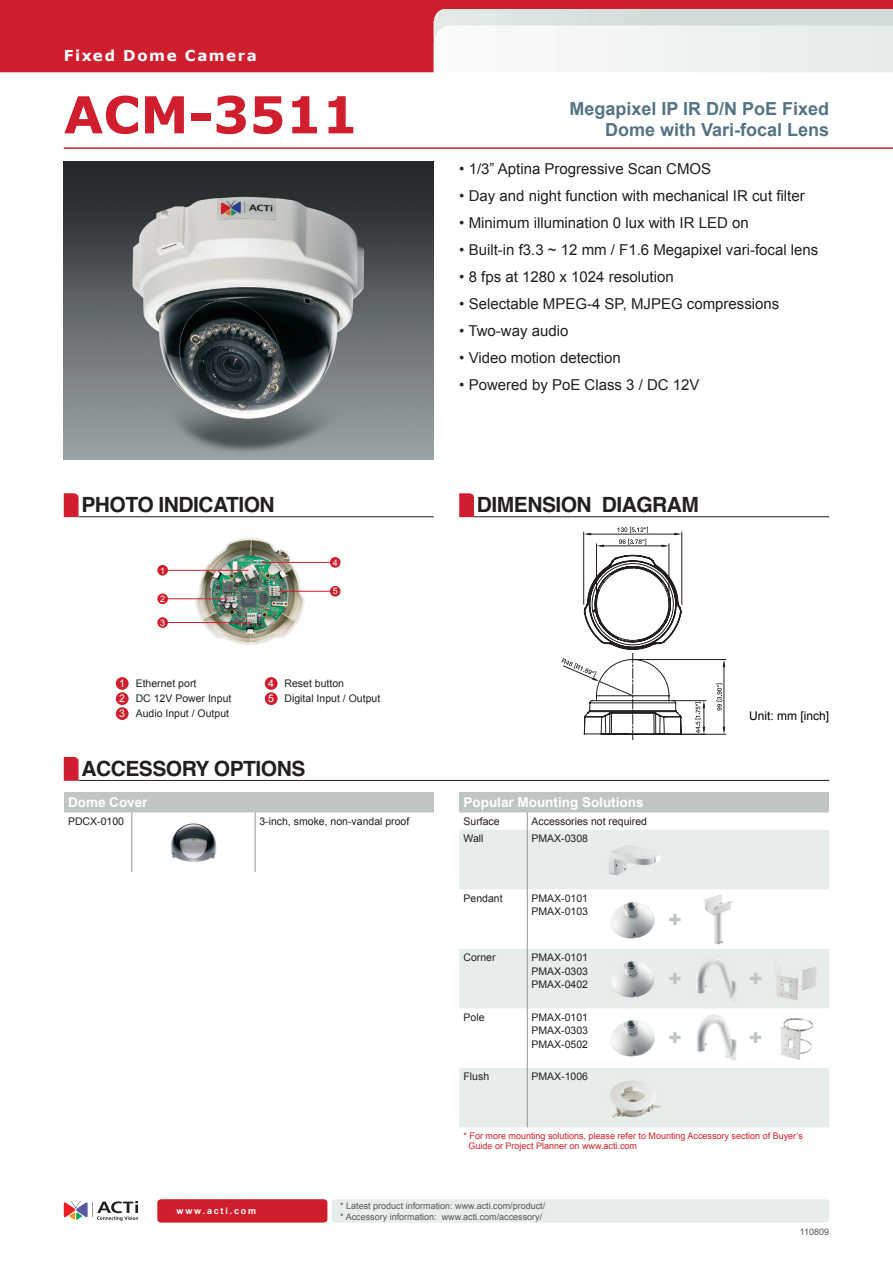
<style>
.page{position:relative;width:893px;height:1263px;background:#fff}
.page>*{position:absolute;margin:0;border:0;box-sizing:border-box;transform-origin:0 0}
.t1{font:700 51px "Verdana";color:#d11e2e}
.t2{font:700 21px "Helvetica";letter-spacing:-.025em;color:#231f20}
.t3{font:900 21px "Arial";color:#bfc6c2}
.t4{font:700 18px/21px "Arial";color:#557483;text-align:right}
.t5{font:15px "Arial";color:#231f20}
.t6{font:700 15px "Verdana";letter-spacing:.105em;color:#fff}
.t7{font:700 13.5px "Arial";color:#fff}
.t8{font:12px "Arial";color:#000101}
.t9{font:10.5px/13.5px "Arial";color:#231f20}
.t10{font:9px/10.5px "Arial";color:#d11e2e}
.t11{font:9px/10.8px "Arial";color:#525858}
.t12{font:700 9px "Arial";letter-spacing:.2em;color:#fff}
.t13{font:9px "Arial";color:#fff}
.s1{color:#fff}
</style>
<div class="page">
<svg style="left:157px;top:1199px;width:672px;height:23px"></svg>
<svg style="left:64px;top:1201px;width:74px;height:20px"></svg>
<div style="left:0;top:9px;width:433px;height:63px;background:#d11e2e"></div>
<svg style="left:433px;top:9px;width:460px;height:63px"></svg>
<div style="left:0;top:0;width:893px;height:9px;background:#d11e2e"></div>
<svg style="left:63px;top:147px;width:830px;height:2px"></svg>
<div style="left:64px;top:792px;width:370px;height:20px;background:#bfc6c2"></div>
<svg style="left:64px;top:812px;width:370px;height:60px"></svg>
<hr style="left:131px;top:812px;width:1px;height:60px;background:#939598">
<hr style="left:255px;top:812px;width:1px;height:60px;background:#939598">
<div style="left:459px;top:792px;width:370px;height:20px;background:#bfc6c2"></div>
<svg style="left:459px;top:812px;width:370px;height:18px"></svg>
<svg style="left:459px;top:830px;width:370px;height:297px;fill:#e7eeea"></svg>
<svg style="left:527px;top:812px;width:1px;height:18px"></svg>
<hr style="left:527px;top:830px;width:1px;height:59px;background:#939598">
<hr style="left:527px;top:889px;width:1px;height:60px;background:#939598">
<hr style="left:527px;top:949px;width:1px;height:59px;background:#939598">
<hr style="left:527px;top:1008px;width:1px;height:60px;background:#939598">
<hr style="left:527px;top:1068px;width:1px;height:59px;background:#939598">
<hr style="left:79px;top:780px;width:750px;height:1px;background:#231f20">
<svg style="left:64px;top:757px;width:15px;height:24px"></svg>
<hr style="left:79px;top:516px;width:355px;height:1px;background:#231f20">
<svg style="left:64px;top:493px;width:15px;height:24px"></svg>
<hr style="left:474px;top:516px;width:355px;height:1px;background:#231f20">
<svg style="left:459px;top:493px;width:15px;height:24px"></svg>
<img style="left:64px;top:162px;width:370px;height:297px">
<img style="left:607px;top:897px;width:52px;height:45px">
<img style="left:604px;top:840px;width:61px;height:40px">
<img style="left:700px;top:892px;width:36px;height:54px">
<img style="left:607px;top:956px;width:52px;height:45px">
<img style="left:607px;top:1015px;width:52px;height:45px">
<img style="left:692px;top:953px;width:48px;height:52px">
<img style="left:692px;top:1011px;width:48px;height:53px">
<img style="left:770px;top:956px;width:51px;height:46px">
<img style="left:776px;top:1016px;width:39px;height:45px">
<img style="left:606px;top:1076px;width:59px;height:44px">
<hr style="left:583px;top:532px;width:1px;height:71px;background:#231f20">
<hr style="left:681px;top:532px;width:1px;height:71px;background:#231f20">
<hr style="left:587px;top:534px;width:91px;height:1px;background:#231f20">
<svg style="left:674px;top:533px;width:8px;height:2px"></svg>
<hr style="left:669px;top:544px;width:1px;height:59px;background:#231f20">
<hr style="left:596px;top:544px;width:1px;height:59px;background:#231f20">
<hr style="left:600px;top:546px;width:65px;height:1px;background:#231f20">
<svg style="left:661px;top:545px;width:8px;height:2px"></svg>
<svg style="left:597px;top:545px;width:7px;height:2px"></svg>
<svg style="left:617px;top:527px;width:31px;height:6px"></svg>
<svg style="left:619px;top:539px;width:27px;height:6px"></svg>
<svg style="left:561px;top:555px;width:165px;height:185px"></svg>
<img style="left:167px;top:819px;width:52px;height:46px">
<img style="left:189px;top:538px;width:119px;height:107px">
<hr style="left:261px;top:562px;width:70px;height:1px;background:#d11e2e">
<hr style="left:166px;top:570px;width:82px;height:1px;background:#d11e2e">
<div style="left:157px;top:565px;width:11px;height:11px;background:#d11e2e;border-radius:50%"></div>
<hr style="left:166px;top:598px;width:62px;height:1px;background:#d11e2e">
<div style="left:157px;top:593px;width:11px;height:11px;background:#d11e2e;border-radius:50%"></div>
<div style="left:330px;top:557px;width:11px;height:11px;background:#d11e2e;border-radius:50%"></div>
<div style="left:330px;top:586px;width:11px;height:10px;background:#d11e2e;border-radius:50%"></div>
<hr style="left:278px;top:591px;width:53px;height:1px;background:#d11e2e">
<hr style="left:166px;top:622px;width:84px;height:1px;background:#d11e2e">
<div style="left:157px;top:617px;width:11px;height:11px;background:#d11e2e;border-radius:50%"></div>
<div style="left:116px;top:707px;width:13px;height:13px;background:#d11e2e;border-radius:50%"></div>
<div style="left:116px;top:692px;width:13px;height:13px;background:#d11e2e;border-radius:50%"></div>
<div style="left:116px;top:677px;width:13px;height:13px;background:#d11e2e;border-radius:50%"></div>
<div style="left:265px;top:677px;width:13px;height:13px;background:#d11e2e;border-radius:50%"></div>
<div style="left:265px;top:692px;width:13px;height:13px;background:#d11e2e;border-radius:50%"></div>
<p class="t6" style="left:64px;top:45px;width:195px">Fixed Dome Camera</p>
<h1 class="t1" style="left:64px;top:79px;width:296px">ACM-3511</h1>
<p class="t4" style="left:569px;top:99px;width:261px">Megapixel IP IR D/N PoE Fixed<br>Dome with Vari-focal Lens</p>
<p class="t5" style="left:459px;top:159px;width:254px">• 1/3” Aptina Progressive Scan CMOS</p>
<p class="t5" style="left:459px;top:186px;width:347px">• Day and night function with mechanical IR cut filter</p>
<p class="t5" style="left:459px;top:213px;width:291px">• Minimum illumination 0 lux with IR LED on</p>
<p class="t5" style="left:459px;top:240px;width:361px">• Built-in f3.3 ~ 12 mm / F1.6 Megapixel vari-focal lens</p>
<p class="t5" style="left:459px;top:267px;width:216px">• 8 fps at 1280 x 1024 resolution</p>
<p class="t5" style="left:459px;top:294px;width:322px">• Selectable MPEG-4 SP, MJPEG compressions</p>
<p class="t5" style="left:459px;top:321px;width:111px">• Two-way audio</p>
<p class="t5" style="left:459px;top:348px;width:163px">• Video motion detection</p>
<p class="t5" style="left:459px;top:375px;width:242px">• Powered by PoE Class 3 / DC 12V</p>
<h2 class="t2" style="left:81px;top:488px;width:195px">PHOTO INDICATION</h2>
<h2 class="t2" style="left:477px;top:488px;width:224px">DIMENSION DIAGRAM</h2>
<p class="t13" style="left:160px;top:564px;width:7px">1</p>
<p class="t13" style="left:160px;top:593px;width:7px">2</p>
<p class="t13" style="left:160px;top:617px;width:7px">3</p>
<p class="t13" style="left:333px;top:556px;width:7px">4</p>
<p class="t13" style="left:333px;top:585px;width:7px">5</p>
<p class="t9" style="left:119px;top:676px;width:114px;line-height:15px"><span class="s1">1</span> Ethernet port<br><span class="s1">2</span> DC 12V Power Input<br><span class="s1">3</span> Audio Input / Output</p>
<p class="t9" style="left:268px;top:676px;width:114px;line-height:15px"><span class="s1">4</span> Reset button<br><span class="s1">5</span> Digital Input / Output</p>
<h2 class="t2" style="left:81px;top:752px;width:225px">ACCESSORY OPTIONS</h2>
<p class="t7" style="left:68px;top:793px;width:81px">Dome Cover</p>
<p class="t9" style="left:68px;top:814px;width:58px">PDCX-0100</p>
<p class="t9" style="left:259px;top:814px;width:151px">3-inch, smoke, non-vandal proof</p>
<p class="t7" style="left:463px;top:793px;width:182px">Popular Mounting Solutions</p>
<p class="t9" style="left:463px;top:814px;width:38px">Surface</p>
<p class="t9" style="left:531px;top:814px;width:117px">Accessories not required</p>
<p class="t9" style="left:463px;top:832px;width:22px">Wall</p>
<p class="t9" style="left:531px;top:832px;width:58px">PMAX-0308</p>
<p class="t9" style="left:463px;top:891px;width:41px">Pendant</p>
<p class="t9" style="left:531px;top:891px;width:58px">PMAX-0101<br>PMAX-0103</p>
<p class="t9" style="left:463px;top:951px;width:34px">Corner</p>
<p class="t9" style="left:531px;top:951px;width:58px;text-align:justify">PMAX-0101<br>PMAX-0303<br>PMAX-0402</p>
<p class="t9" style="left:463px;top:1010px;width:23px">Pole</p>
<p class="t9" style="left:531px;top:1010px;width:58px;text-align:justify">PMAX-0101<br>PMAX-0303<br>PMAX-0502</p>
<p class="t9" style="left:463px;top:1070px;width:27px">Flush</p>
<p class="t9" style="left:531px;top:1070px;width:58px">PMAX-1006</p>
<h2 class="t3" style="left:668px;top:905px;width:15px">+</h2>
<h2 class="t3" style="left:668px;top:963px;width:15px">+</h2>
<h2 class="t3" style="left:668px;top:1023px;width:15px">+</h2>
<p class="t8" style="left:749px;top:707px;width:82px">Unit: mm [inch]</p>
<h2 class="t3" style="left:749px;top:963px;width:15px">+</h2>
<h2 class="t3" style="left:749px;top:1023px;width:15px">+</h2>
<p class="t10" style="left:468px;top:1130px;width:336px;text-indent:-5px">* For more mounting solutions, please refer to Mounting Accessory section of Buyer’s<br>Guide or Project Planner on www.acti.com</p>
<p class="t12" style="left:177px;top:1205px;width:81px">www.acti.com</p>
<p class="t11" style="left:340px;top:1201px;width:207px">* Latest product information: www.acti.com/product/ * Accessory information: www.acti.com/accessory/</p>
<p class="t11" style="left:800px;top:1226px;width:31px">110809</p>
</div>
